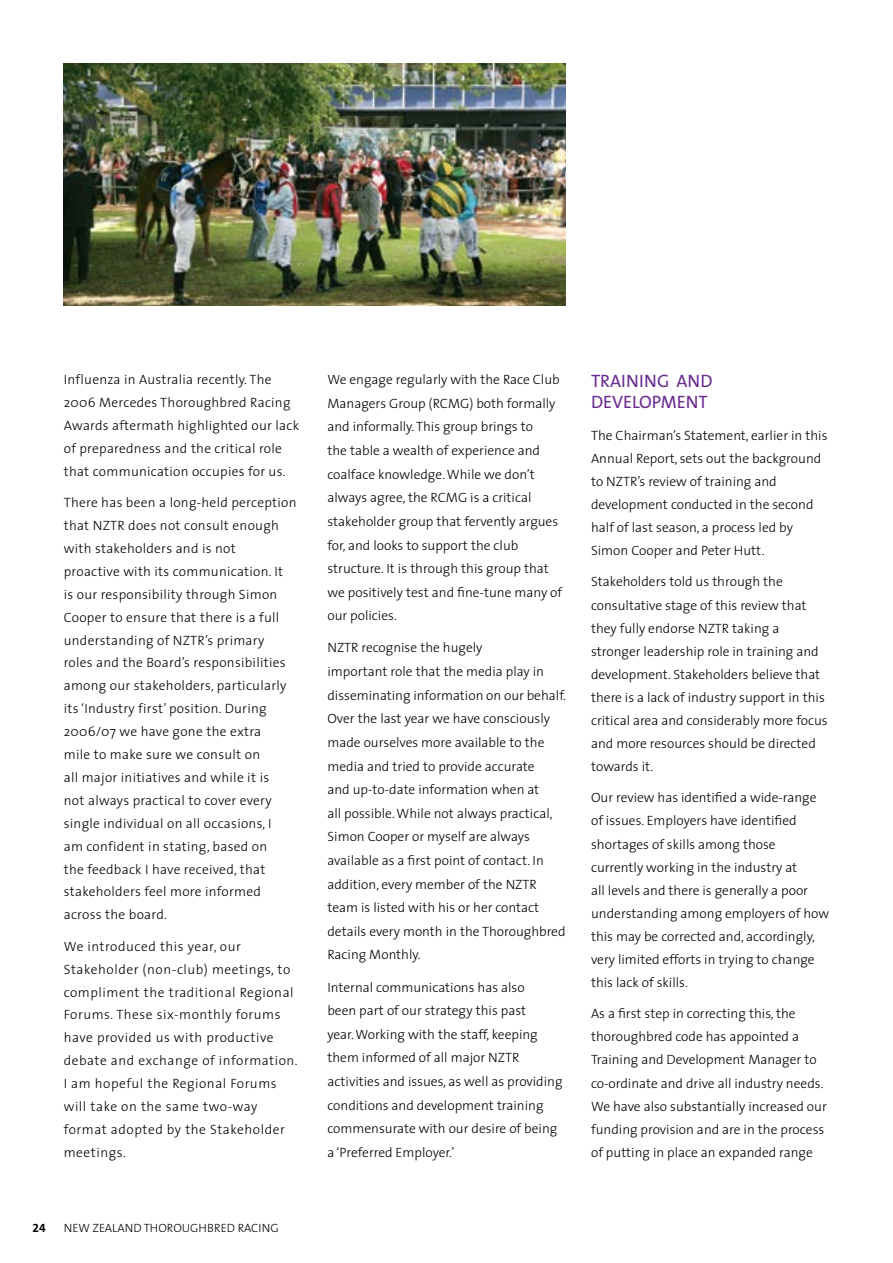
<style>
.page{position:relative;width:893px;height:1263px;background:#fff}
.page>*{position:absolute;margin:0;border:0;box-sizing:border-box;transform-origin:0 0}
.t1{font:18px/20.9px "The Sans Caps";color:#6a2c91}
.t2{font:300 13.5px/23.5px "The Sans";color:#000}
.t3{font:300 13.5px/23px "The Sans";letter-spacing:.02em;color:#000}
.t4{font:300 13.5px/23px "The Sans";letter-spacing:.04em;color:#000}
.t5{font:300 12px "The Sans";color:#000}
.t6{font:12px "The Sans Bold Expert";color:#000}
</style>
<div class="page">
<img style="left:64px;top:64px;width:502px;height:242px">
<p class="t3" style="left:64px;top:368px;width:237px">I nfluenza in Australia recently. The 2006 Mercedes Thoroughbred Racing Awards aftermath highlighted our lack of preparedness and the critical role that communication occupies for us.</p>
<p class="t3" style="left:64px;top:491px;width:234px">There has been a long-held perception that NZTR does not consult enough with stakeholders and is not<br>proactive with its communication. It<br>is our responsibility through Simon Cooper to ensure that there is a full understanding of NZTR’s primary roles and the Board’s responsibilities among our stakeholders, particularly its ‘I ndustry first’ position. During 2006/07 we have gone the extra<br>mile to make sure we consult on<br>all major initiatives and while it is<br>not always practical to cover every single individual on all occasions, I<br>am confident in stating, based on<br>the feedback I have received, that stakeholders feel more informed across the board.</p>
<p class="t4" style="left:64px;top:934px;width:235px">We introduced this year, our<br>Stakeholder (non-club) meetings, to compliment the traditional Regional<br>Forums. These six-monthly forums have provided us with productive debate and exchange of information.<br>I am hopeful the Regional Forums will take on the same two-way format adopted by the Stakeholder meetings.</p>
<p class="t6" style="left:33px;top:1218px;width:15px">24</p>
<p class="t5" style="left:64px;top:1218px;width:216px">New Zealan d Thoroughbred Racing</p>
<p class="t2" style="left:327px;top:367px;width:236px">We engage regularly with the Race Club Managers G roup (RCMG) both formally and informally. This group brings to<br>the table a wealth of experience and coalface knowledge. While we don’t always agree, the RCMG is a critical stakeholder group that fervently argues for, and looks to support the club structure. It is through this group that we positively test and fine-tune many of our policies.</p>
<p class="t2" style="left:327px;top:636px;width:240px">NZTR recognise the hugely<br>important role that the media play in disseminating information on our behalf.<br>Over the last year we have consciously made ourselves more available to the media and tried to provide accurate<br>and up-to-date information when at<br>all possible. While not always practical, Simon Cooper or myself are always available as a first point of contact. I n addition, every member of the NZTR team is listed with his or her contact details every month in the Thoroughbred Racing Monthly.</p>
<p class="t2" style="left:327px;top:975px;width:237px">I nternal communications has also<br>been part of our strategy this past<br>year. Working with the staff, keeping them informed of all major NZTR activities and issues, as well as providing conditions and development training commensurate with our desire of being a ‘Preferred E mployer.’</p>
<h1 class="t1" style="left:591px;top:370px;width:115px">TRAINING AND<br>DEVELOPMENT</h1>
<p class="t2" style="left:591px;top:423px;width:238px;line-height:23.1px">The Chairman’s Statement, earlier in this Annual Report, sets out the background to NZTR’s review of training and development conducted in the second half of last season, a process led by Simon Cooper and Peter H utt.</p>
<p class="t2" style="left:591px;top:570px;width:238px;line-height:23.1px">Stakeholders told us through the consultative stage of this review that they fully endorse NZTR taking a stronger leadership role in training and development. Stakeholders believe that there is a lack of industry support in this critical area and considerably more focus and more resources should be directed towards it.</p>
<p class="t2" style="left:591px;top:786px;width:240px;line-height:23.1px">Our review has identified a wide-range of issues. E mployers have identified shortages of skills among those currently working in the industry at<br>all levels and there is generally a poor understanding among employers of how this may be corrected and, accordingly, very limited efforts in trying to change this lack of skills.</p>
<p class="t2" style="left:591px;top:1002px;width:237px;line-height:23.1px">As a first step in correcting this, the thoroughbred code has appointed a Training and Development Manager to co-ordinate and drive all industry needs.<br>We have also substantially increased our funding provision and are in the process of putting in place an expanded range</p>
</div>
